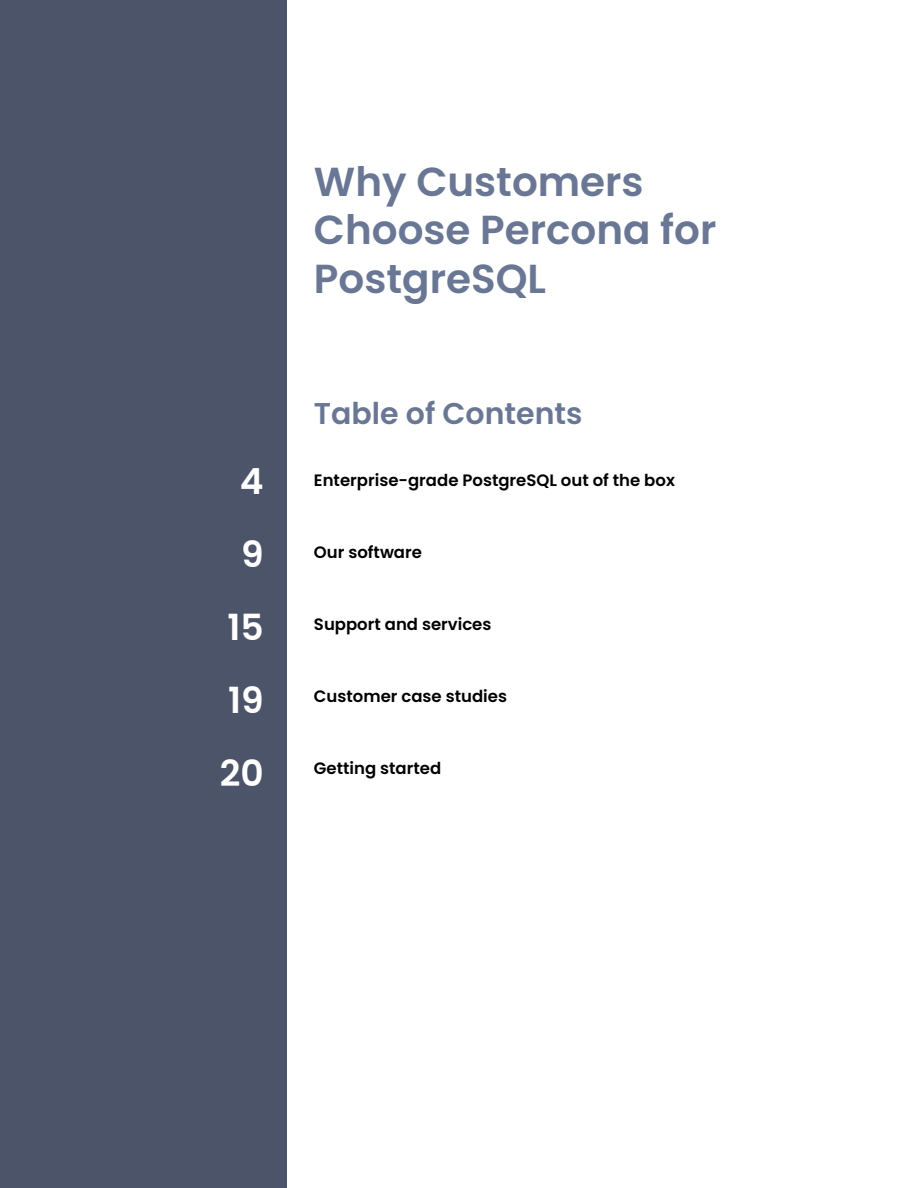
<style>
.page{position:relative;width:918px;height:1188px;background:#fff}
.page>*{position:absolute;margin:0;border:0;box-sizing:border-box;transform-origin:0 0}
.t1{font:600 40.5px/48.6px "Poppins";color:#697794}
.t2{font:600 36px/73.1px "Poppins";color:#fff;text-align:center}
.t3{font:600 30px "Poppins";color:#6a7794}
.t4{font:600 16.5px "Poppins";color:#000}
</style>
<div class="page">
<div style="left:0;top:0;width:287px;height:1188px;background:#4b5468"></div>
<h2 class="t2" style="left:220px;top:445px;width:45px">4<br>9<br>15<br>19<br>20</h2>
<h1 class="t1" style="left:314px;top:157px;width:404px">Why Customers<br>Choose Percona for<br>PostgreSQL</h1>
<h3 class="t3" style="left:314px;top:396px;width:270px">Table of Contents</h3>
<p class="t4" style="left:314px;top:470px;width:362px">Enterprise-grade PostgreSQL out of the box</p>
<p class="t4" style="left:314px;top:542px;width:110px">Our software</p>
<p class="t4" style="left:314px;top:614px;width:179px">Support and services</p>
<p class="t4" style="left:314px;top:686px;width:195px">Customer case studies</p>
<p class="t4" style="left:314px;top:758px;width:129px">Getting started</p>
</div>
